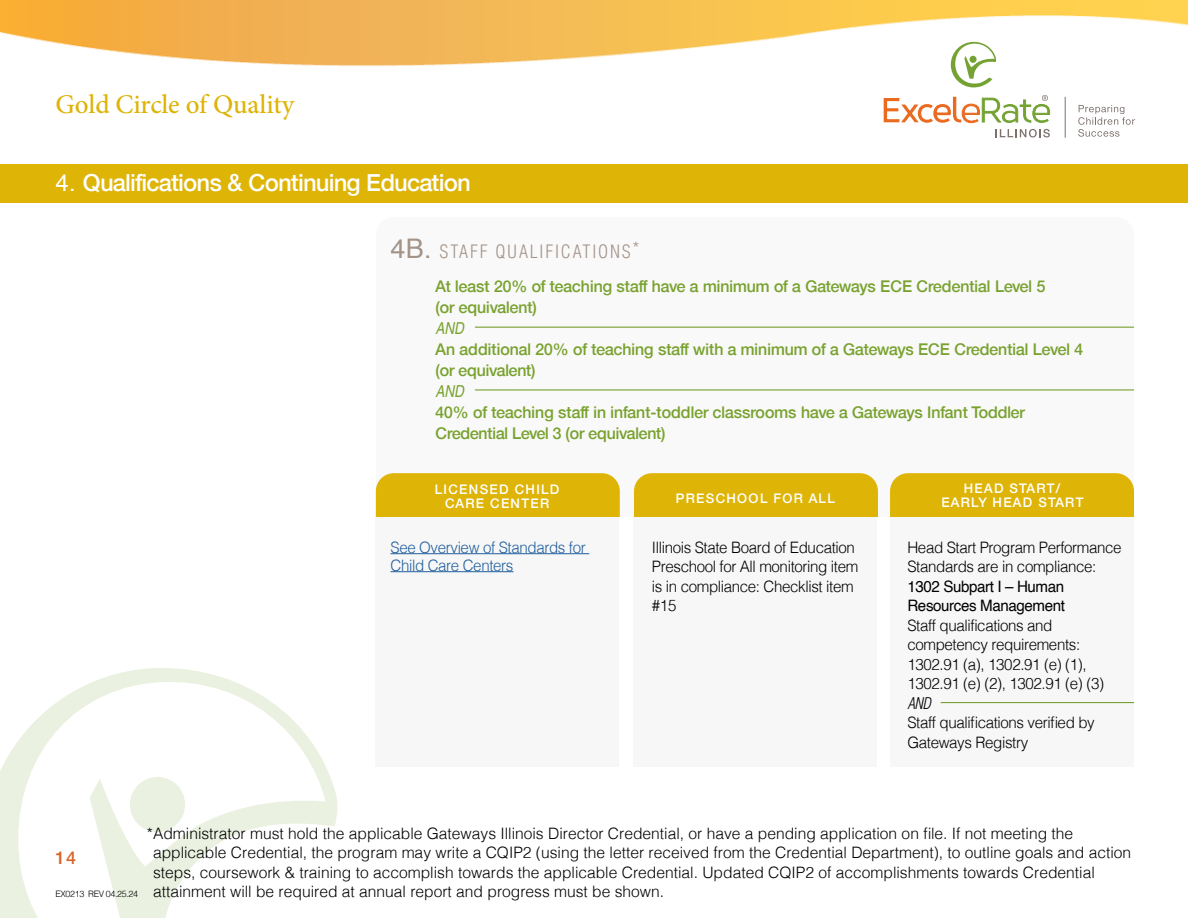
<style>
.page{position:relative;width:1188px;height:918px;background:#fff}
.page>*{position:absolute;margin:0;border:0;box-sizing:border-box;transform-origin:0 0}
.t1{font:500 27px "Minion Pro";letter-spacing:-.005em;color:#deb407}
.t2{font:500 24px "Helvetica";letter-spacing:-.01em;color:#fff}
.t3{font:300 condensed 18px "Helvetica";letter-spacing:.1em;color:#a39389}
.t4{font:500 18px "Helvetica";color:#da6428}
.t5{font:500 16.5px/21px "Helvetica";letter-spacing:.005em;color:#78a22f}
.t6{font:italic condensed 16.5px "Helvetica CE";letter-spacing:-.005em;color:#78a22f}
.t7{font:300 15.75px/19.5px "Helvetica";color:#000}
.t8{font:300 15.75px/19.5px "Helvetica";letter-spacing:-.025em;color:#000;scale:.96 1}
.t9{font:300 15.75px/18px "Helvetica";letter-spacing:-.025em;color:#215e9e;scale:.96 1}
.t10{font:15.75px/19.5px "Helvetica";letter-spacing:-.025em;color:#000;scale:.96 1}
.t11{font:italic 300 condensed 15.75px "Helvetica";color:#000;scale:.96 1}
.t12{font:500 13.5px/14.2px "Helvetica";letter-spacing:.1em;color:#fff;text-align:center}
.t13{font:300 8.85px "Helvetica";letter-spacing:-.04em;color:#000}
.s1{font-weight:400}
.s2{font-weight:400;font-stretch:normal;font-size:27px}
</style>
<div class="page">
<svg style="left:1078px;top:105px;width:57px;height:32px"></svg>
<hr style="left:1065px;top:97px;width:1px;height:41px;background:#7d716d">
<svg style="left:953px;top:75px;width:40px;height:12px"></svg>
<svg style="left:884px;top:95px;width:166px;height:42px"></svg>
<div style="left:0;top:164px;width:1188px;height:39px;background:#deb407"></div>
<img style="left:0;top:0;width:1188px;height:75px">
<svg style="left:0;top:668px;width:338px;height:250px"></svg>
<div style="left:890px;top:517px;width:244px;height:249px;background:#f6f7f6"></div>
<div style="left:375px;top:517px;width:244px;height:249px;background:#f6f7f6"></div>
<div style="left:633px;top:517px;width:244px;height:249px;background:#f6f7f6"></div>
<div style="left:634px;top:473px;width:243px;height:44px;background:#deb407"></div>
<hr style="left:475px;top:327px;width:659px;height:1px;background:#78a22f">
<hr style="left:475px;top:389px;width:659px;height:2px;background:#78a22f">
<div style="left:376px;top:473px;width:243px;height:44px;background:#deb407"></div>
<div style="left:890px;top:473px;width:244px;height:44px;background:#deb407"></div>
<hr style="left:941px;top:702px;width:193px;height:1px;background:#78a22f">
<hr style="left:391px;top:553px;width:198px;height:1px;background:#215e9e">
<hr style="left:391px;top:571px;width:122px;height:1px;background:#215e9e">
<h1 class="t1" style="left:56px;top:86px;width:240px">Gold Circle of Quality</h1>
<h2 class="t2" style="left:56px;top:168px;width:417px"><span class="s1">4.</span> Qualifications &amp; Continuing Education</h2>
<p class="t3" style="left:391px;top:240px;width:251px"><span class="s2">4B.</span> STAFF QUALIFICATIONS*</p>
<p class="t5" style="left:436px;top:275px;width:611px">At least 20% of teaching staff have a minimum of a Gateways ECE Credential Level 5 (or equivalent)</p>
<p class="t6" style="left:436px;top:318px;width:30px">AND</p>
<p class="t5" style="left:436px;top:338px;width:649px">An additional 20% of teaching staff with a minimum of a Gateways ECE Credential Level 4 (or equivalent)</p>
<p class="t6" style="left:436px;top:381px;width:30px">AND</p>
<p class="t5" style="left:436px;top:401px;width:591px">40% of teaching staff in infant-toddler classrooms have a Gateways Infant Toddler<br>Credential Level 3 (or equivalent)</p>
<p class="t12" style="left:435px;top:482px;width:126px">LICENSED CHILD<br>CARE CENTER</p>
<p class="t12" style="left:941px;top:481px;width:144px">HEAD START/<br>EARLY HEAD START</p>
<p class="t12" style="left:676px;top:491px;width:160px">PRESCHOOL FOR ALL</p>
<p class="t8" style="left:652px;top:536px;width:216px">Illinois State Board of Education<br>Preschool for All monitoring item is in compliance: Checklist item #15</p>
<p class="t9" style="left:391px;top:537px;width:205px">See Overview of Standards for<br>Child Care Centers</p>
<p class="t8" style="left:907px;top:536px;width:225px">Head Start Program Performance<br>Standards are in compliance:</p>
<p class="t10" style="left:907px;top:577px;width:166px">1302 Subpart I – Human<br>Resources Management</p>
<p class="t8" style="left:907px;top:614px;width:206px">Staff qualifications and competency requirements:<br>1302.91 (a), 1302.91 (e) (1),<br>1302.91 (e) (2), 1302.91 (e) (3)</p>
<p class="t11" style="left:907px;top:693px;width:26px">AND</p>
<p class="t8" style="left:907px;top:712px;width:197px">Staff qualifications verified by<br>Gateways Registry</p>
<p class="t4" style="left:56px;top:847px;width:22px">14</p>
<p class="t13" style="left:56px;top:887px;width:84px">EX0213 REV 04.25.24</p>
<p class="t7" style="left:153px;top:822px;width:980px;text-indent:-6px">*Administrator must hold the applicable Gateways Illinois Director Credential, or have a pending application on file. If not meeting the applicable Credential, the program may write a CQIP2 (using the letter received from the Credential Department), to outline goals and action steps, coursework &amp; training to accomplish towards the applicable Credential. Updated CQIP2 of accomplishments towards Credential attainment will be required at annual report and progress must be shown.</p>
</div>
